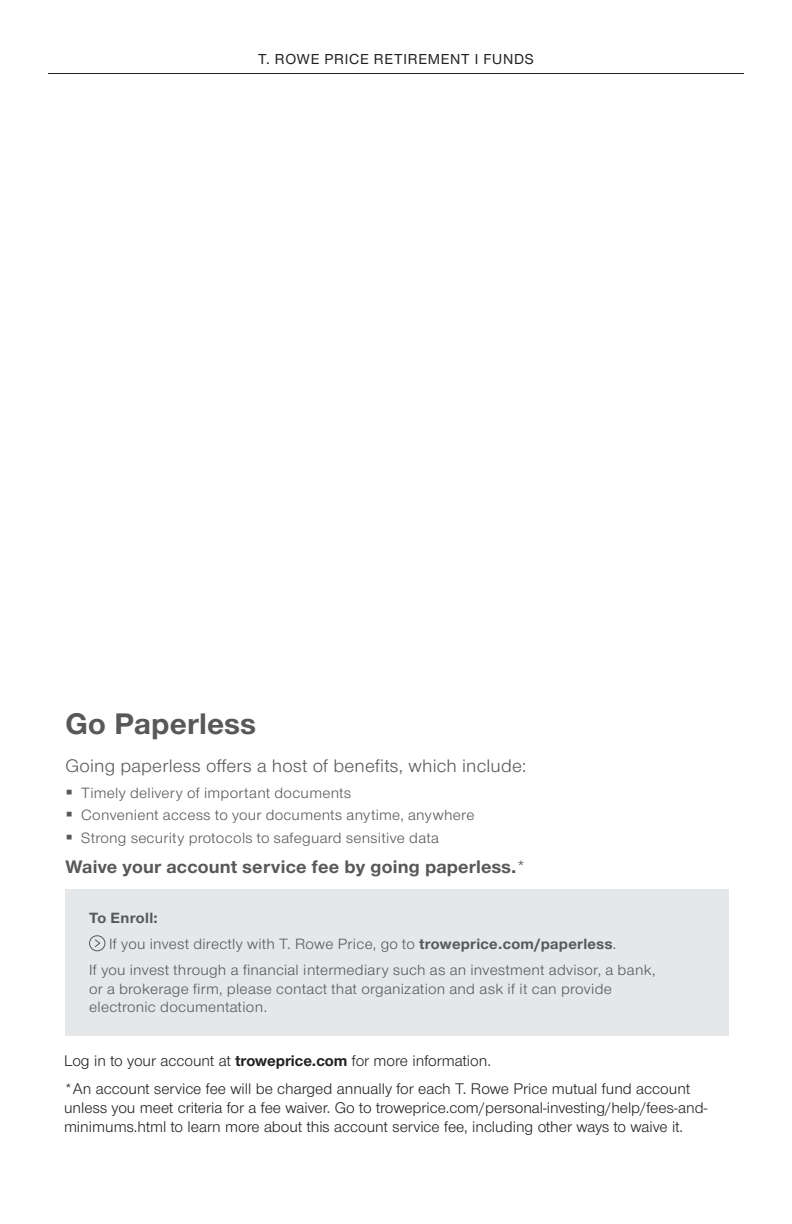
<style>
.page{position:relative;width:792px;height:1224px;background:#fff}
.page>*{position:absolute;margin:0;border:0;box-sizing:border-box;transform-origin:0 0}
.t1{font:700 30.8px "Nimbus Sans Novus";letter-spacing:.01em;color:#57585a}
.t2{font:18.8px "Nimbus Sans Novus";letter-spacing:.01em;color:#57585a}
.t3{font:700 18.8px "Nimbus Sans Novus";letter-spacing:.01em;color:#57585a}
.FootnoteText{font:16px/19.2px "Nimbus Sans Novus";color:#231f20}
.t4{font:15.4px/22.6px "Nimbus Sans Novus";letter-spacing:.015em;color:#57585a}
.t5{font:700 15.4px "Nimbus Sans Novus";letter-spacing:.02em;color:#57585a}
.t6{font:500 15px "Nimbus Sans Novus";letter-spacing:.05em;color:#231f20}
.s1{font-weight:400}
.s2{font-weight:700}
</style>
<div class="page">
<hr style="left:48px;top:73px;width:696px;height:1px;background:#231f20">
<div style="left:65px;top:889px;width:664px;height:146px;background:#e6e7e9"></div>
<svg style="left:89px;top:935px;width:17px;height:17px"></svg>
<p class="t6" style="left:258px;top:49px;width:277px">T. ROWE PRICE RETIREMENT I FUNDS</p>
<h1 class="t1" style="left:65px;top:703px;width:192px">Go Paperless</h1>
<p class="t2" style="left:65px;top:753px;width:462px">Going paperless offers a host of benefits, which include:</p>
<p class="t4" style="left:81px;top:781px;width:395px">Timely delivery of important documents<br>Convenient access to your documents anytime, anywhere<br>Strong security protocols to safeguard sensitive data</p>
<p class="t3" style="left:65px;top:854px;width:462px">Waive your account service fee by going paperless.<span class="s1">*</span></p>
<p class="t5" style="left:89px;top:907px;width:70px">To Enroll:</p>
<p class="t4" style="left:109px;top:932px;width:509px">If you invest directly with T. Rowe Price, go to <span class="s2">troweprice.com/paperless</span>.</p>
<p class="t4" style="left:89px;top:958px;width:568px">If you invest through a financial intermediary such as an investment advisor, a bank,</p>
<p class="t4" style="left:89px;top:979px;width:524px;line-height:18.6px">or a brokerage firm, please contact that organization and ask if it can provide electronic documentation.</p>
<p class="FootnoteText" style="left:64px;top:1051px;width:428px">Log in to your account at <span class="s2">troweprice.com</span> for more information.</p>
<p class="FootnoteText" style="left:64px;top:1078px;width:645px">*An account service fee will be charged annually for each T. Rowe Price mutual fund account unless you meet criteria for a fee waiver. Go to troweprice.com/personal-investing/help/fees-and&shy;minimums.html to learn more about this account service fee, including other ways to waive it.</p>
</div>
